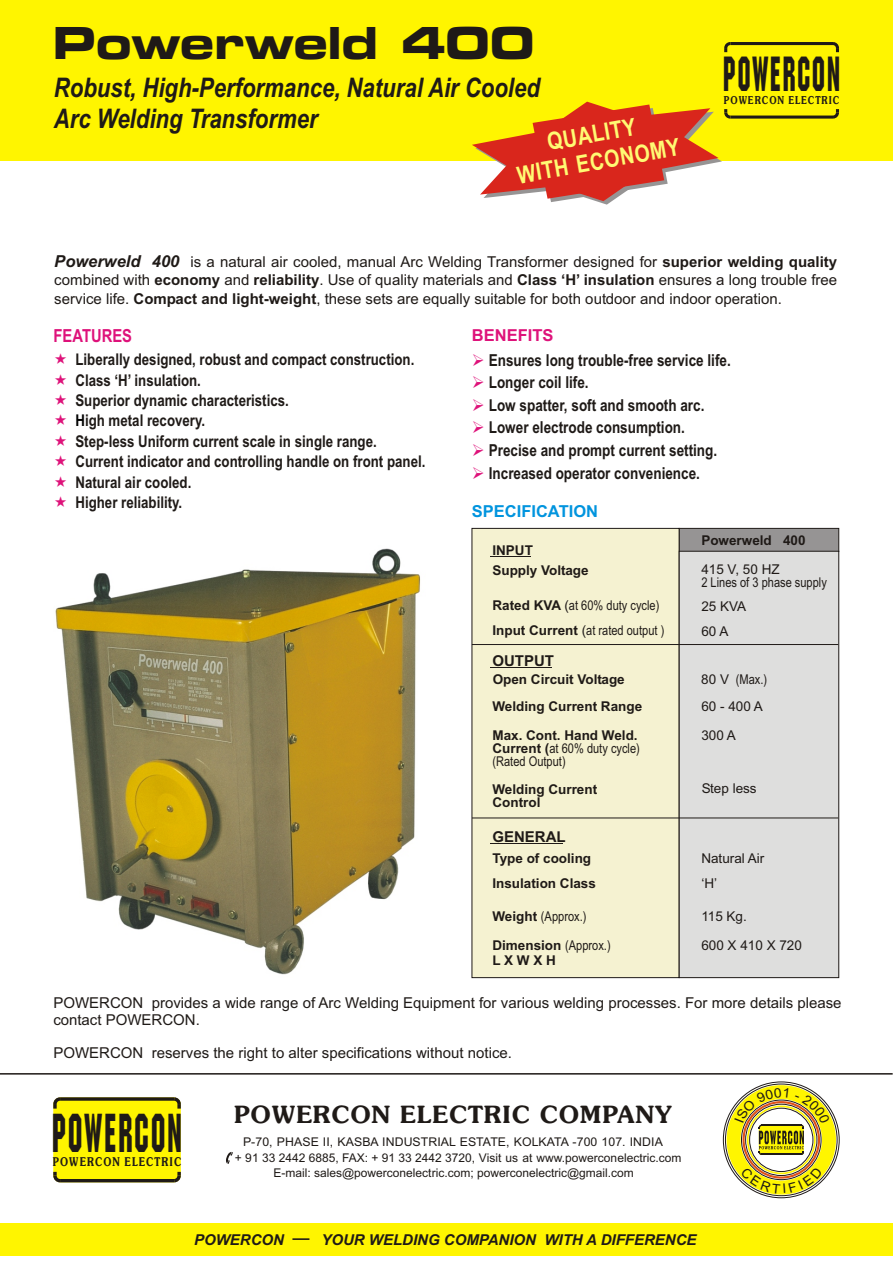
<style>
.page{position:relative;width:894px;height:1263px;background:#fff}
.page>*{position:absolute;margin:0;border:0;box-sizing:border-box;transform-origin:0 0}
.t1{font:54.15px "Machine BT";letter-spacing:.07em;color:#1f1a17;scale:.58 1}
.t2{font:48.75px "Machine BT";letter-spacing:.07em;color:#1f1a17;scale:.58 1}
.t3{font:48px "Microgramma D Bol Ext";letter-spacing:.025em;color:#1f1a17}
.t4{font:italic 700 27px/31px "Arial Narrow";color:#1f1a17}
.t5{font:700 24px "Souvenir Lt BT";letter-spacing:.025em;color:#1f1a17}
.t6{font:700 24px/27.5px "Arial Narrow";color:#fffa73;text-align:center}
.t7{font:700 18px "Arial Narrow";color:#de127a}
.t8{font:700 16.5px "Arial Narrow";color:#1f1a17}
.t9{font:700 16.5px "Arial";color:#0094de}
.t10{font:700 16.5px "Arial";color:#de127a}
.t11{font:700 16.2px/20.4px "Arial Narrow";color:#1f1a17}
.t12{font:15px/18.6px "Arial";color:#1f1a17;text-align:justify}
.t13{font:italic 700 15px "Arial";color:#1f1a17}
.t14{font:700 15px "Arial";color:#1f1a17}
.t15{font:700 13.5px/26.4px "Arial";color:#1f1a17}
.t16{font:13.5px/24.5px "Arial Narrow";color:#1f1a17}
.t17{font:13.5px/29px "Arial";color:#1f1a17}
.t18{font:700 12.15px "Souvenir Lt BT";letter-spacing:.11em;color:#1f1a17;scale:.77 1}
.t19{font:12px/15px "Arial";color:#1f1a17}
.t20{font:700 10.95px "Souvenir Lt BT";letter-spacing:.11em;color:#1f1a17;scale:.77 1}
.s1{font-weight:700;font-style:italic;font-size:16.5px}
.s2{font-weight:700}
.s3{color:#000}
.s4{color:#de127a}
.s5{font-family:"Arial";font-weight:700}
.s6{font-family:"Arial"}
.s7{font-family:"Arial Narrow";font-weight:400}
</style>
<div class="page">
<div style="left:0;top:0;width:893px;height:161px;background:#fff500"></div>
<div style="left:679px;top:528px;width:160px;height:24px;background:#969494;border:1px solid #1f1a17"></div>
<div style="left:472px;top:528px;width:207px;height:450px;background:#f5f2d1;border:1px solid #1f1a17"></div>
<div style="left:679px;top:551px;width:160px;height:427px;background:#dededd"></div>
<div style="left:679px;top:551px;width:160px;height:427px;border:1px solid #1f1a17"></div>
<hr style="left:472px;top:818px;width:366px;height:1px;background:#1f1a17">
<hr style="left:490px;top:557px;width:40px;height:1px;background:#1f1a17">
<hr style="left:490px;top:667px;width:61px;height:1px;background:#1f1a17">
<hr style="left:490px;top:843px;width:73px;height:1px;background:#1f1a17">
<hr style="left:472px;top:644px;width:366px;height:1px;background:#1f1a17">
<hr style="left:730px;top:42px;width:103px;height:3px;background:#1f1a17">
<svg style="left:724px;top:42px;width:9px;height:10px"></svg>
<svg style="left:830px;top:42px;width:9px;height:10px"></svg>
<hr style="left:730px;top:116px;width:103px;height:3px;background:#1f1a17">
<svg style="left:830px;top:109px;width:9px;height:10px"></svg>
<div style="left:0;top:1223px;width:893px;height:32px;background:#fff500"></div>
<svg style="left:292px;top:1238px;width:17px;height:2px"></svg>
<hr style="left:0;top:1073px;width:893px;height:2px;background:#1f1a17">
<img style="left:55px;top:548px;width:366px;height:427px">
<div style="left:53px;top:1097px;width:128px;height:85px;background:#fff500;border-radius:7px"></div>
<svg style="left:63px;top:1097px;width:108px;height:4px"></svg>
<svg style="left:53px;top:1097px;width:10px;height:12px"></svg>
<svg style="left:171px;top:1097px;width:10px;height:12px"></svg>
<hr style="left:60px;top:1179px;width:114px;height:3px;background:#1f1a17">
<svg style="left:53px;top:1172px;width:10px;height:11px"></svg>
<svg style="left:171px;top:1172px;width:10px;height:11px"></svg>
<div style="left:727px;top:1085px;width:109px;height:110px;border:14px solid #fff500;border-radius:50%"></div>
<svg style="left:226px;top:1152px;width:7px;height:12px"></svg>
<svg style="left:472px;top:102px;width:261px;height:103px"></svg>
<svg style="left:734px;top:1088px;width:96px;height:68px"></svg>
<svg style="left:741px;top:1167px;width:82px;height:27px;background:#e2d442"></svg>
<h3 class="t3" style="left:54px;top:22px;width:482px">Powerweld 400</h3>
<h3 class="t4" style="left:54px;top:74px;width:488px">Robust, High-Performance, Natural Air Cooled<br>Arc Welding Transformer</h3>
<h3 class="t6" style="left:510px;top:137px;width:167px;rotate:-10deg">QUALITY<br>WITH EC NO Y</h3>
<h2 class="t2" style="left:723px;top:54px;width:203px">POWERCON</h2>
<p class="t20" style="left:724px;top:96px;width:152px">POWERCON ELECTRIC</p>
<p class="t12" style="left:54px;top:253px;width:784px"><span class="s1">Powerweld 400</span> is a natural air cooled, manual Arc Welding Transformer designed for <span class="s2">superior welding quality </span>combined with <span class="s2">economy</span> and <span class="s2">reliability</span>. Use of quality materials and <span class="s2">Class ‘H’ insulation</span> ensures a long trouble free service life. <span class="s2">Compact and light-weight</span>, these sets are equally suitable for both outdoor and indoor operation.</p>
<p class="t7" style="left:54px;top:329px;width:80px">FEATURES</p>
<p class="t11" style="left:75px;top:351px;width:340px">Liberally designed, robust and compact construction.<br>Class ‘H’ insulation.<br>Superior dynamic characteristics.</p>
<p class="t11" style="left:75px;top:432px;width:352px">Step-less Uniform current scale in single range.<br>Current indicator and controlling handle on front panel.<br>Natural air cooled.<br>Higher reliability.</p>
<p class="t11" style="left:75px;top:412px;width:131px"><span class="s3">H</span>igh metal recovery.</p>
<p class="t10" style="left:472px;top:329px;width:83px">BENEFITS</p>
<p class="t8" style="left:472px;top:354px;width:260px"><span class="s4">➢</span> Ensures long trouble-free service life.</p>
<p class="t8" style="left:472px;top:376px;width:118px"><span class="s4">➢</span> Longer coil life.</p>
<p class="t8" style="left:472px;top:399px;width:234px"><span class="s4">➢</span> Low spatter, soft and smooth arc.</p>
<p class="t8" style="left:472px;top:421px;width:215px"><span class="s4">➢</span> Lower electrode consumption.</p>
<p class="t8" style="left:472px;top:444px;width:247px"><span class="s4">➢</span> Precise and prompt current setting.</p>
<p class="t8" style="left:472px;top:467px;width:230px"><span class="s4">➢</span> Increased operator convenience.</p>
<p class="t9" style="left:472px;top:505px;width:128px">SPECIFICATION</p>
<p class="t15" style="left:492px;top:539px;width:42px">INPUT</p>
<p class="t15" style="left:492px;top:558px;width:98px">Supply Voltage</p>
<p class="t16" style="left:492px;top:594px;width:173px"><span class="s5">Rated KVA</span> <span class="s6">(</span>at 60% duty cycle)<br><span class="s5">Input Current</span> <span class="s6">(</span>at rated output )</p>
<p class="t14" style="left:492px;top:655px;width:63px">OUTPUT</p>
<p class="t15" style="left:492px;top:668px;width:151px">Open Circuit Voltage<br>Welding Current Range</p>
<p class="t15" style="left:492px;top:723px;width:147px">Max. Cont. Hand Weld.</p>
<p class="t16" style="left:492px;top:743px;width:149px;line-height:13px"><span class="s5">Current (</span>at 60% duty cycle) (Rated Output)</p>
<p class="t15" style="left:492px;top:784px;width:106px;line-height:12.8px">Welding Current<br>Control</p>
<p class="t14" style="left:492px;top:831px;width:75px">GENERAL</p>
<p class="t15" style="left:492px;top:847px;width:105px;line-height:25.5px">Type of cooling<br>Insulation Class</p>
<p class="t16" style="left:492px;top:905px;width:96px"><span class="s5">Weight</span> (Approx.)</p>
<p class="t15" style="left:492px;top:939px;width:120px;line-height:15.1px">Dimension <span class="s7">(Approx.)<br></span>L X W X H</p>
<p class="t15" style="left:701px;top:528px;width:106px">Powerweld 400</p>
<p class="t17" style="left:701px;top:556px;width:80px">415 V, 50 HZ</p>
<p class="t16" style="left:701px;top:572px;width:127px">2 Lines of 3 phase supply</p>
<p class="t17" style="left:701px;top:596px;width:46px;line-height:24.5px">25 KVA<br>60 A</p>
<p class="t16" style="left:701px;top:668px;width:67px"><span class="s6">80 V</span> (Max.)</p>
<p class="t17" style="left:701px;top:693px;width:63px">60 - 400 A<br>300 A</p>
<p class="t17" style="left:702px;top:775px;width:56px">Step less</p>
<p class="t17" style="left:701px;top:846px;width:65px;line-height:25.7px">Natural Air ‘H’</p>
<p class="t17" style="left:701px;top:903px;width:102px">115 Kg.<br>600 X 410 X 720</p>
<p class="t12" style="left:53px;top:996px;width:790px;line-height:16.8px">POWERCON provides a wide range of Arc Welding Equipment for various welding processes. For more details please contact POWERCON.</p>
<p class="t12" style="left:53px;top:1045px;width:460px">POWERCON reserves the right to alter specifications without notice.</p>
<h1 class="t1" style="left:52px;top:1111px;width:225px">POWERCON</h1>
<p class="t18" style="left:53px;top:1157px;width:168px">POWERCON ELECTRIC</p>
<h3 class="t5" style="left:234px;top:1105px;width:439px">POWERCON ELECTRIC COMPANY</h3>
<p class="t19" style="left:273px;top:1151px;width:409px;text-indent:-38px">+ 91 33 2442 6885, FAX: + 91 33 2442 3720, Visit us at www.powerconelectric.com<br>E-mail: sales@powerconelectric.com; powerconelectric@gmail.com</p>
<p class="t19" style="left:243px;top:1136px;width:421px">P-70, PHASE II, KASBA INDUSTRIAL ESTATE, KOLKATA -700 107. INDIA</p>
<p class="t13" style="left:194px;top:1234px;width:92px">POWERCON</p>
<p class="t13" style="left:321px;top:1234px;width:377px">YOUR WELDING COMPANION WITH A DIFFERENCE</p>
</div>
